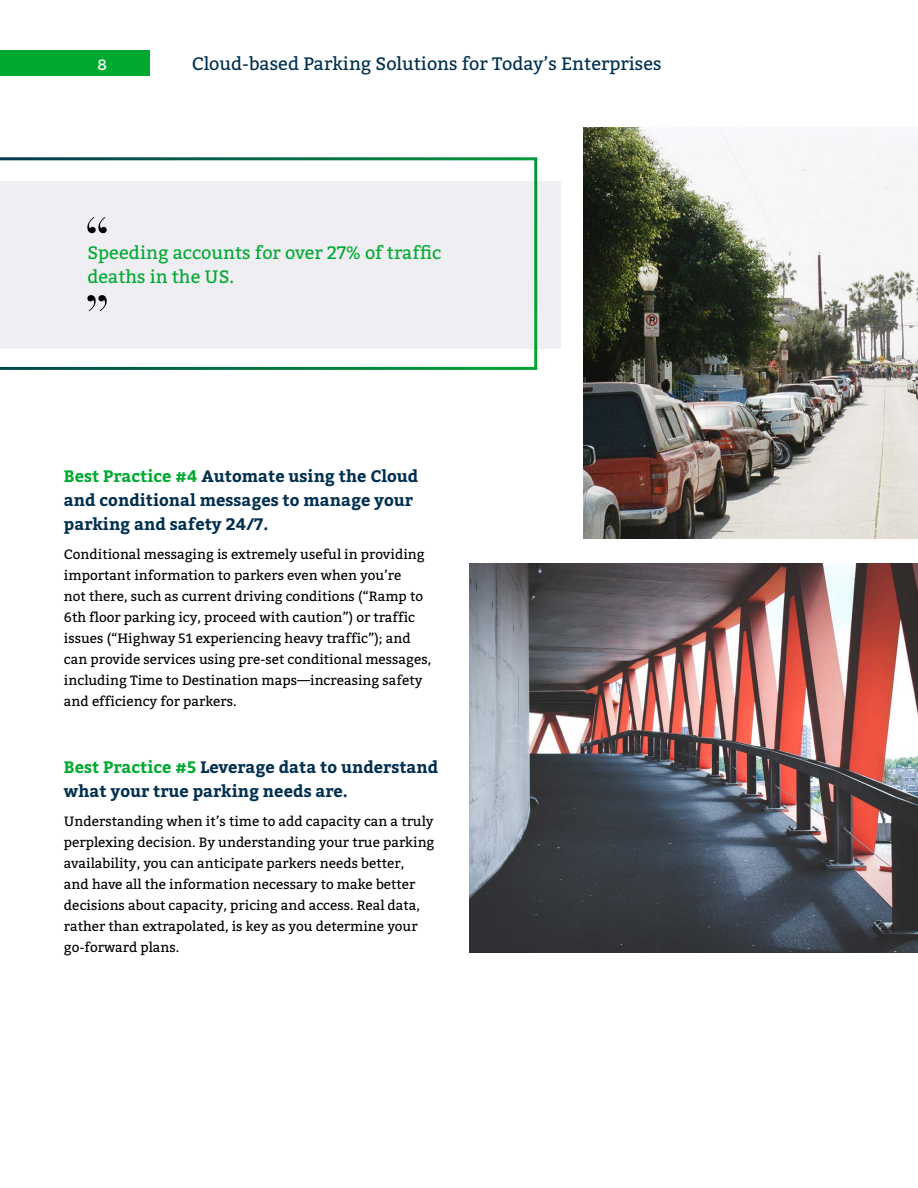
<style>
.page{position:relative;width:918px;height:1188px;background:#fff}
.page>*{position:absolute;margin:0;border:0;box-sizing:border-box;transform-origin:0 0}
.t1{font:18px/24px "Bitter";color:#00aa31}
.t2{font:18px "Bitter";color:#002f4f}
.t3{font:700 16.5px/24px "Bitter";color:#002f4f}
.t4{font:15px "Montserrat";color:#fff}
.t5{font:13.5px/21px "Bitter";color:#000}
.s1{color:#00aa31}
</style>
<div class="page">
<div style="left:0;top:181px;width:560px;height:168px;background:#eeeef3"></div>
<div style="left:0;top:50px;width:149px;height:26px;background:#00aa31"></div>
<img style="left:584px;top:128px;width:334px;height:411px">
<img style="left:470px;top:564px;width:448px;height:388px">
<svg style="left:0;top:157px;width:537px;height:213px"></svg>
<p class="t4" style="left:97px;top:56px;width:11px">8</p>
<h1 class="t2" style="left:192px;top:50px;width:471px">Cloud-based Parking Solutions for Today’s Enterprises</h1>
<h1 class="t1" style="left:87px;top:240px;width:356px">Speeding accounts for over 27% of traffic deaths in the US.</h1>
<p class="t3" style="left:64px;top:463px;width:356px"><span class="s1">Best Practice #4</span> Automate using the Cloud and conditional messages to manage your parking and safety 24/7.</p>
<p class="t5" style="left:64px;top:543px;width:369px">Conditional messaging is extremely useful in providing important information to parkers even when you’re<br>not there, such as current driving conditions (“Ramp to 6th floor parking icy, proceed with caution”) or traffic issues (“Highway 51 experiencing heavy traffic”); and can provide services using pre-set conditional messages, including Time to Destination maps—increasing safety and efficiency for parkers.</p>
<p class="t3" style="left:64px;top:754px;width:376px"><span class="s1">Best Practice #5</span> Leverage data to understand what your true parking needs are.</p>
<p class="t5" style="left:64px;top:810px;width:372px">Understanding when it’s time to add capacity can a truly perplexing decision. By understanding your true parking availability, you can anticipate parkers needs better,<br>and have all the information necessary to make better decisions about capacity, pricing and access. Real data, rather than extrapolated, is key as you determine your go-forward plans.</p>
</div>
